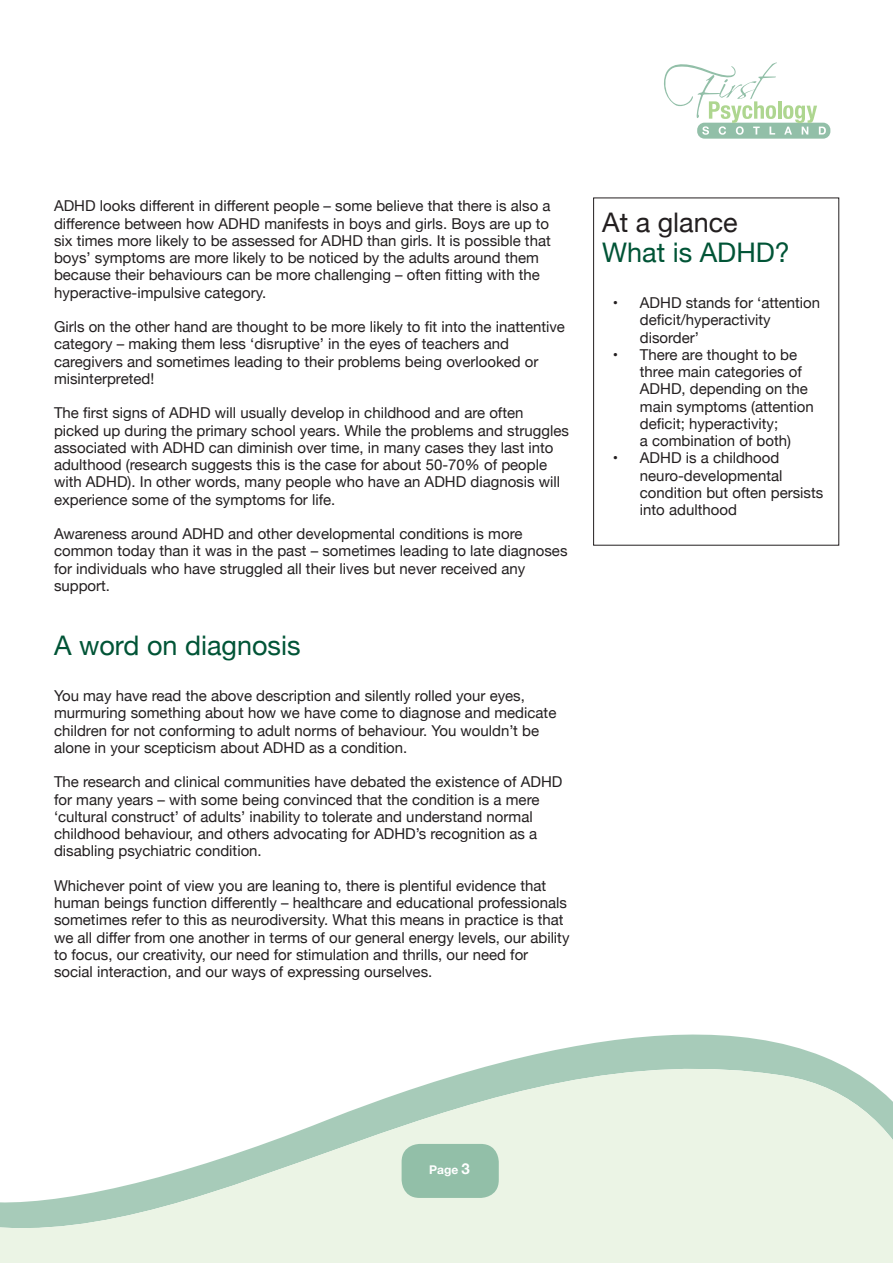
<style>
.page{position:relative;width:893px;height:1263px;background:#fff}
.page>*{position:absolute;margin:0;border:0;box-sizing:border-box;transform-origin:0 0}
.t1{font:27px "Helvetica Neue";color:#015436}
.t2{font:27px "Helvetica Neue";color:#231f20}
.t3{font:15px/17.2px "Helvetica Neue";color:#231f20}
.t4{font:700 12px "Helvetica Neue";color:#fff}
.s1{font-size:15px}
</style>
<div class="page">
<svg style="left:0;top:1034px;width:893px;height:229px;fill:#ebf4e5"></svg>
<div style="left:697px;top:123px;width:133px;height:16px;background:#92bfa8;border-radius:7px"></div>
<hr style="left:778px;top:101px;width:3px;height:18px;background:#aed690">
<svg style="left:783px;top:105px;width:43px;height:30px"></svg>
<svg style="left:664px;top:62px;width:113px;height:73px"></svg>
<div style="left:402px;top:1144px;width:97px;height:54px;background:#92bfa8;border-radius:18px"></div>
<p class="t3" style="left:54px;top:198px;width:498px">ADHD looks different in different people – some believe that there is also a difference between how ADHD manifests in boys and girls. Boys are up to six times more likely to be assessed for ADHD than girls. It is possible that boys’ symptoms are more likely to be noticed by the adults around them because their behaviours can be more challenging – often fitting with the hyperactive-impulsive category.</p>
<p class="t3" style="left:54px;top:319px;width:512px">Girls on the other hand are thought to be more likely to fit into the inattentive category – making them less ‘disruptive’ in the eyes of teachers and caregivers and sometimes leading to their problems being overlooked or misinterpreted!</p>
<p class="t3" style="left:54px;top:405px;width:516px">The first signs of ADHD will usually develop in childhood and are often picked up during the primary school years. While the problems and struggles associated with ADHD can diminish over time, in many cases they last into adulthood (research suggests this is the case for about 50-70% of people with ADHD). In other words, many people who have an ADHD diagnosis will experience some of the symptoms for life.</p>
<p class="t3" style="left:54px;top:526px;width:515px">Awareness around ADHD and other developmental conditions is more common today than it was in the past – sometimes leading to late diagnoses for individuals who have struggled all their lives but never received any support.</p>
<h1 class="t1" style="left:54px;top:625px;width:248px">A word on diagnosis</h1>
<p class="t3" style="left:54px;top:688px;width:504px">You may have read the above description and silently rolled your eyes, murmuring something about how we have come to diagnose and medicate children for not conforming to adult norms of behaviour. You wouldn’t be alone in your scepticism about ADHD as a condition.</p>
<p class="t3" style="left:54px;top:774px;width:510px">The research and clinical communities have debated the existence of ADHD for many years – with some being convinced that the condition is a mere ‘cultural construct’ of adults’ inability to tolerate and understand normal childhood behaviour, and others advocating for ADHD’s recognition as a disabling psychiatric condition.</p>
<p class="t3" style="left:54px;top:878px;width:517px">Whichever point of view you are leaning to, there is plentiful evidence that human beings function differently – healthcare and educational professionals sometimes refer to this as neurodiversity. What this means in practice is that we all differ from one another in terms of our general energy levels, our ability to focus, our creativity, our need for stimulation and thrills, our need for social interaction, and our ways of expressing ourselves.</p>
<h1 class="t2" style="left:602px;top:203px;width:137px">At a glance</h1>
<h1 class="t1" style="left:602px;top:232px;width:189px">What is ADHD?</h1>
<p class="t3" style="left:640px;top:295px;width:182px;text-indent:-27px">• ADHD stands for ‘attention deficit/hyperactivity disorder’</p>
<p class="t3" style="left:640px;top:347px;width:175px;text-indent:-27px">• There are thought to be three main categories of<br>ADHD, depending on the main symptoms (attention deficit; hyperactivity;<br>a combination of both)</p>
<p class="t3" style="left:640px;top:450px;width:185px;text-indent:-27px">• ADHD is a childhood neuro-developmental condition but often persists into adulthood</p>
<p class="t4" style="left:429px;top:1160px;width:42px">Page <span class="s1">3</span></p>
</div>
